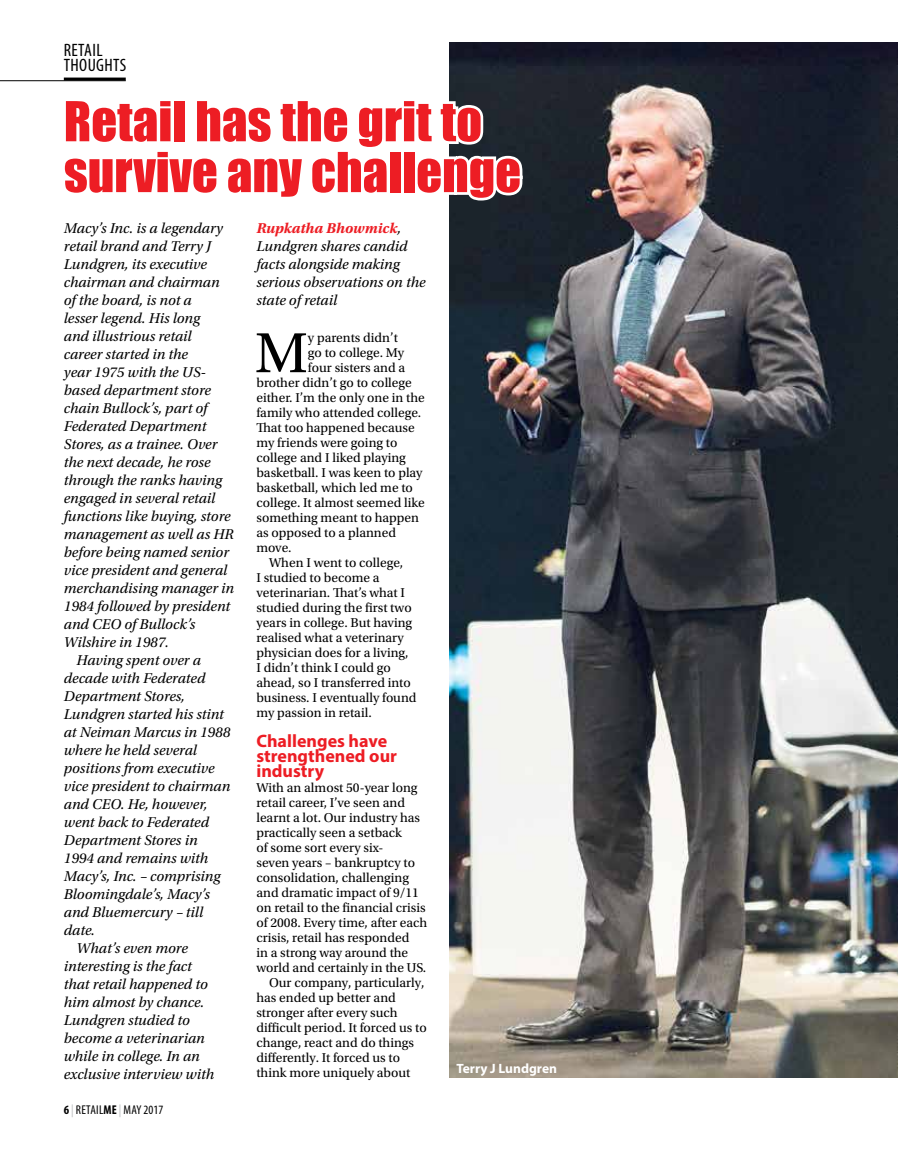
<style>
.page{position:relative;width:898px;height:1157px;background:#fff}
.page>*{position:absolute;margin:0;border:0;box-sizing:border-box;transform-origin:0 0}
.t1{font:59.4px "Utopia Std";color:#000}
.t2{font:50.85px/50.8px "Impact";color:#ed1d24}
.t3{font:700 18px/15px "Myriad Pro";color:#ed1d24}
.t4{font:condensed 18px/15px "Myriad Pro";letter-spacing:.02em;color:#000}
.t5{font:italic 15px/18px "Utopia Std";color:#000}
.t6{font:13.5px "Utopia Std";color:#000}
.t7{font:700 13.5px "Myriad Pro";color:#fff}
.t8{font:condensed 12.75px "Myriad Pro";letter-spacing:.005em;color:#000}
.s1{font-weight:700}
.s2{color:#bcbec0}
.s3{font-weight:700;color:#ed1d24}
</style>
<div class="page">
<hr style="left:0;top:80px;width:126px;height:1px;background:#000">
<hr style="left:64px;top:78px;width:62px;height:3px;background:#000">
<img style="left:449px;top:43px;width:448px;height:1034px">
<svg style="left:449px;top:95px;width:77px;height:136px"></svg>
<p class="t4" style="left:64px;top:42px;width:64px">RETAIL<br>THOUGHTS</p>
<h2 class="t2" style="left:64px;top:95px;width:458px">Retail has the grit to survive any challenge</h2>
<p class="t5" style="left:64px;top:219px;width:160px">Macy’s Inc. is a legendary</p>
<p class="t5" style="left:64px;top:237px;width:149px">retail brand and Terry J</p>
<p class="t5" style="left:64px;top:255px;width:145px">Lundgren, its executive</p>
<p class="t5" style="left:64px;top:273px;width:157px">chairman and chairman</p>
<p class="t5" style="left:64px;top:291px;width:129px">of the board, is not a</p>
<p class="t5" style="left:64px;top:309px;width:138px">lesser legend. His long</p>
<p class="t5" style="left:64px;top:327px;width:129px">and illustrious retail</p>
<p class="t5" style="left:64px;top:345px;width:126px">career started in the</p>
<p class="t5" style="left:64px;top:363px;width:143px">year 1975 with the US-</p>
<p class="t5" style="left:64px;top:381px;width:148px">based department store</p>
<p class="t5" style="left:64px;top:399px;width:145px">chain Bullock’s, part of</p>
<p class="t5" style="left:64px;top:417px;width:144px">Federated Department</p>
<p class="t5" style="left:64px;top:435px;width:155px">Stores, as a trainee. Over</p>
<p class="t5" style="left:64px;top:453px;width:148px">the next decade, he rose</p>
<p class="t5" style="left:64px;top:471px;width:160px">through the ranks having</p>
<p class="t5" style="left:64px;top:489px;width:153px">engaged in several retail</p>
<p class="t5" style="left:64px;top:507px;width:168px">functions like buying, store</p>
<p class="t5" style="left:64px;top:525px;width:171px">management as well as HR</p>
<p class="t5" style="left:64px;top:543px;width:167px">before being named senior</p>
<p class="t5" style="left:64px;top:561px;width:165px">vice president and general</p>
<p class="t5" style="left:64px;top:579px;width:172px">merchandising manager in</p>
<p class="t5" style="left:64px;top:597px;width:168px">1984 followed by president</p>
<p class="t5" style="left:64px;top:615px;width:133px">and CEO of Bullock’s</p>
<p class="t5" style="left:64px;top:633px;width:107px">Wilshire in 1987.</p>
<p class="t5" style="left:77px;top:651px;width:126px">Having spent over a</p>
<p class="t5" style="left:64px;top:669px;width:143px">decade with Federated</p>
<p class="t5" style="left:64px;top:687px;width:123px">Department Stores,</p>
<p class="t5" style="left:64px;top:705px;width:161px">Lundgren started his stint</p>
<p class="t5" style="left:64px;top:723px;width:168px">at Neiman Marcus in 1988</p>
<p class="t5" style="left:64px;top:741px;width:135px">where he held several</p>
<p class="t5" style="left:64px;top:759px;width:152px">positions from executive</p>
<p class="t5" style="left:64px;top:777px;width:168px">vice president to chairman</p>
<p class="t5" style="left:64px;top:795px;width:145px">and CEO. He, however,</p>
<p class="t5" style="left:64px;top:813px;width:147px">went back to Federated</p>
<p class="t5" style="left:64px;top:831px;width:135px">Department Stores in</p>
<p class="t5" style="left:64px;top:849px;width:146px">1994 and remains with</p>
<p class="t5" style="left:64px;top:867px;width:158px">Macy’s, Inc. – comprising</p>
<p class="t5" style="left:64px;top:885px;width:148px">Bloomingdale’s, Macy’s</p>
<p class="t5" style="left:64px;top:903px;width:141px">and Bluemercury – till</p>
<p class="t5" style="left:64px;top:921px;width:33px">date.</p>
<p class="t5" style="left:77px;top:939px;width:113px">What’s even more</p>
<p class="t5" style="left:64px;top:957px;width:129px">interesting is the fact</p>
<p class="t5" style="left:64px;top:975px;width:145px">that retail happened to</p>
<p class="t5" style="left:64px;top:993px;width:142px">him almost by chance.</p>
<p class="t5" style="left:64px;top:1011px;width:128px">Lundgren studied to</p>
<p class="t5" style="left:64px;top:1029px;width:142px">become a veterinarian</p>
<p class="t5" style="left:64px;top:1047px;width:137px">while in college. In an</p>
<p class="t5" style="left:64px;top:1065px;width:152px">exclusive interview with</p>
<p class="t8" style="left:64px;top:1102px;width:101px"><span class="s1">6</span> <span class="s2">|</span> RETAIL<span class="s1">ME</span><span class="s2">|</span> MAY 2017</p>
<p class="t5" style="left:256px;top:219px;width:170px"><span class="s3">Rupkatha Bhowmick</span>,<br>Lundgren shares candid facts alongside making serious observations on the state of retail</p>
<h1 class="t1" style="left:255px;top:321px;width:55px">M</h1>
<p class="t6" style="left:308px;top:330px;width:91px">y parents didn’t</p>
<p class="t6" style="left:308px;top:345px;width:97px">go to college. My</p>
<p class="t6" style="left:308px;top:360px;width:99px">four sisters and a</p>
<p class="t6" style="left:256px;top:375px;width:157px">brother didn’t go to college</p>
<p class="t6" style="left:256px;top:390px;width:170px">either. I’m the only one in the</p>
<p class="t6" style="left:256px;top:405px;width:166px">family who attended college.</p>
<p class="t6" style="left:256px;top:420px;width:160px">That too happened because</p>
<p class="t6" style="left:256px;top:435px;width:142px">my friends were going to</p>
<p class="t6" style="left:256px;top:450px;width:151px">college and I liked playing</p>
<p class="t6" style="left:256px;top:465px;width:168px">basketball. I was keen to play</p>
<p class="t6" style="left:256px;top:480px;width:158px">basketball, which led me to</p>
<p class="t6" style="left:256px;top:495px;width:170px">college. It almost seemed like</p>
<p class="t6" style="left:256px;top:510px;width:164px">something meant to happen</p>
<p class="t6" style="left:256px;top:525px;width:141px">as opposed to a planned</p>
<p class="t6" style="left:256px;top:540px;width:37px">move.</p>
<p class="t6" style="left:269px;top:555px;width:135px">When I went to college,</p>
<p class="t6" style="left:256px;top:570px;width:125px">I studied to become a</p>
<p class="t6" style="left:256px;top:585px;width:150px">veterinarian. That’s what I</p>
<p class="t6" style="left:256px;top:600px;width:157px">studied during the first two</p>
<p class="t6" style="left:256px;top:615px;width:157px">years in college. But having</p>
<p class="t6" style="left:256px;top:630px;width:149px">realised what a veterinary</p>
<p class="t6" style="left:256px;top:645px;width:153px">physician does for a living,</p>
<p class="t6" style="left:256px;top:660px;width:136px">I didn’t think I could go</p>
<p class="t6" style="left:256px;top:675px;width:156px">ahead, so I transferred into</p>
<p class="t6" style="left:256px;top:690px;width:162px">business. I eventually found</p>
<p class="t6" style="left:256px;top:705px;width:117px">my passion in retail.</p>
<p class="t3" style="left:256px;top:733px;width:142px">Challenges have strengthened our industry</p>
<p class="t6" style="left:256px;top:780px;width:162px">With an almost 50-year long</p>
<p class="t6" style="left:256px;top:795px;width:150px">retail career, I’ve seen and</p>
<p class="t6" style="left:256px;top:810px;width:165px">learnt a lot. Our industry has</p>
<p class="t6" style="left:256px;top:825px;width:147px">practically seen a setback</p>
<p class="t6" style="left:256px;top:840px;width:128px">of some sort every six-</p>
<p class="t6" style="left:256px;top:855px;width:160px">seven years – bankruptcy to</p>
<p class="t6" style="left:256px;top:870px;width:154px">consolidation, challenging</p>
<p class="t6" style="left:256px;top:885px;width:164px">and dramatic impact of 9/11</p>
<p class="t6" style="left:256px;top:900px;width:171px">on retail to the financial crisis</p>
<p class="t6" style="left:256px;top:915px;width:172px">of 2008. Every time, after each</p>
<p class="t6" style="left:256px;top:930px;width:154px">crisis, retail has responded</p>
<p class="t6" style="left:256px;top:945px;width:153px">in a strong way around the</p>
<p class="t6" style="left:256px;top:960px;width:171px">world and certainly in the US.</p>
<p class="t6" style="left:269px;top:975px;width:157px">Our company, particularly,</p>
<p class="t6" style="left:256px;top:990px;width:141px">has ended up better and</p>
<p class="t6" style="left:256px;top:1005px;width:143px">stronger after every such</p>
<p class="t6" style="left:256px;top:1020px;width:172px">difficult period. It forced us to</p>
<p class="t6" style="left:256px;top:1035px;width:159px">change, react and do things</p>
<p class="t6" style="left:256px;top:1050px;width:145px">differently. It forced us to</p>
<p class="t6" style="left:256px;top:1065px;width:155px">think more uniquely about</p>
<p class="t7" style="left:456px;top:1059px;width:102px">Terry J Lundgren</p>
</div>
